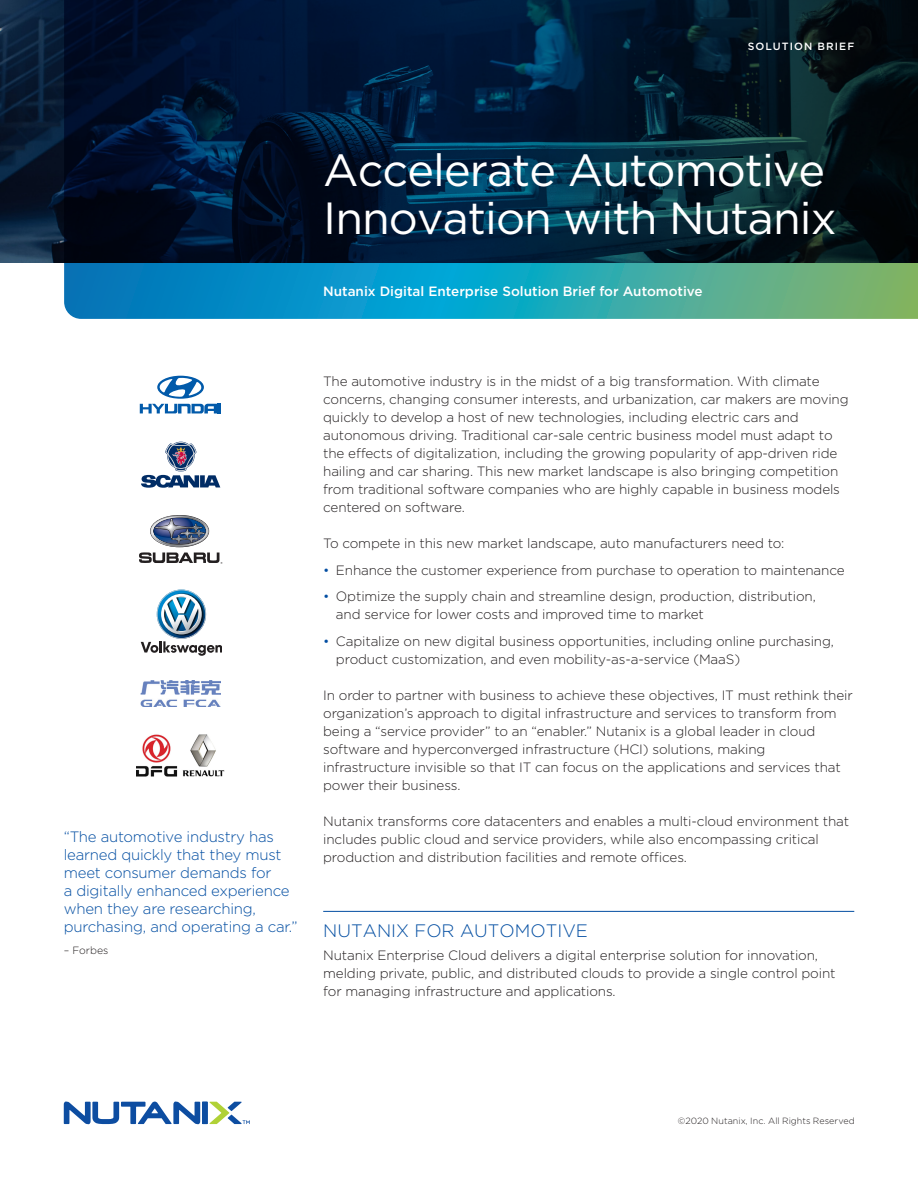
<style>
.page{position:relative;width:918px;height:1188px;background:#fff}
.page>*{position:absolute;margin:0;border:0;box-sizing:border-box;transform-origin:0 0}
.TitleSub{font:45px/48px "Gotham";letter-spacing:-.02em;color:#fff}
.WhiteText{font:300 18px "Gotham";color:#034ea2}
.Sidebar_Bullets{font:300 15px/18px "Gotham";letter-spacing:-.015em;color:#034ea2}
.WhiteText-2{font:300 13.5px/18px "Gotham";letter-spacing:-.01em;color:#231f20}
.BodyTextBeforeBullet{font:300 13.5px/18px "Gotham";letter-spacing:-.01em;color:#231f20}
.WhiteText-3{font:500 13.5px "Gotham";color:#fff}
.BodyTextBeforeBullet-2{font:500 10.5px "Gotham";letter-spacing:.1em;color:#fff}
.Sidebar_Bullets-2{font:300 10.5px "Gotham";color:#231f20}
.t1{font:300 9px "Gotham";letter-spacing:.005em;color:#231f20}
.s1{color:#034ea2}
</style>
<div class="page">
<img style="left:0;top:0;width:64px;height:262px">
<svg style="left:210px;top:1102px;width:40px;height:22px"></svg>
<div style="left:202px;top:1102px;width:6px;height:22px;background:#0d4da1"></div>
<svg style="left:64px;top:1102px;width:136px;height:22px"></svg>
<svg style="left:64px;top:0;width:854px;height:319px;background:#093146"></svg>
<svg style="left:140px;top:376px;width:81px;height:38px"></svg>
<svg style="left:141px;top:442px;width:79px;height:46px"></svg>
<svg style="left:141px;top:590px;width:81px;height:66px"></svg>
<svg style="left:139px;top:515px;width:83px;height:49px"></svg>
<img style="left:136px;top:734px;width:89px;height:43px">
<img style="left:140px;top:681px;width:81px;height:26px">
<hr style="left:323px;top:911px;width:531px;height:1px;background:#034ea2">
<p class="BodyTextBeforeBullet-2" style="left:748px;top:39px;width:108px">SOLUTION BRIEF</p>
<p class="TitleSub" style="left:323px;top:145px;width:515px">Accelerate Automotive<br>Innovation with Nutanix</p>
<p class="WhiteText-3" style="left:323px;top:282px;width:381px">Nutanix Digital Enterprise Solution Brief for Automotive</p>
<p class="Sidebar_Bullets" style="left:64px;top:828px;width:235px">“The automotive industry has learned quickly that they must meet consumer demands for<br>a digitally enhanced experience when they are researching, purchasing, and operating a car.”</p>
<p class="Sidebar_Bullets-2" style="left:64px;top:943px;width:46px">– Forbes</p>
<p class="WhiteText-2" style="left:323px;top:372px;width:527px">The automotive industry is in the midst of a big transformation. With climate concerns, changing consumer interests, and urbanization, car makers are moving quickly to develop a host of new technologies, including electric cars and autonomous driving. Traditional car-sale centric business model must adapt to the effects of digitalization, including the growing popularity of app-driven ride hailing and car sharing. This new market landscape is also bringing competition from traditional software companies who are highly capable in business models centered on software.</p>
<p class="WhiteText-2" style="left:323px;top:534px;width:463px">To compete in this new market landscape, auto manufacturers need to:</p>
<p class="BodyTextBeforeBullet" style="left:323px;top:561px;width:523px"><span class="s1">•</span> Enhance the customer experience from purchase to operation to maintenance</p>
<p class="BodyTextBeforeBullet" style="left:336px;top:587px;width:481px;text-indent:-13px"><span class="s1">•</span> Optimize the supply chain and streamline design, production, distribution, and service for lower costs and improved time to market</p>
<p class="BodyTextBeforeBullet" style="left:336px;top:632px;width:499px;text-indent:-13px"><span class="s1">•</span> Capitalize on new digital business opportunities, including online purchasing, product customization, and even mobility-as-a-service (MaaS)</p>
<p class="WhiteText-2" style="left:323px;top:686px;width:531px">In order to partner with business to achieve these objectives, IT must rethink their organization’s approach to digital infrastructure and services to transform from being a “service provider” to an “enabler.” Nutanix is a global leader in cloud software and hyperconverged infrastructure (HCI) solutions, making infrastructure invisible so that IT can focus on the applications and services that power their business.</p>
<p class="WhiteText-2" style="left:323px;top:812px;width:528px">Nutanix transforms core datacenters and enables a multi-cloud environment that includes public cloud and service providers, while also encompassing critical production and distribution facilities and remote offices.</p>
<p class="WhiteText" style="left:323px;top:920px;width:266px">NUTANIX FOR AUTOMOTIVE</p>
<p class="WhiteText-2" style="left:323px;top:945px;width:514px">Nutanix Enterprise Cloud delivers a digital enterprise solution for innovation, melding private, public, and distributed clouds to provide a single control point for managing infrastructure and applications.</p>
<p class="t1" style="left:678px;top:1115px;width:179px">©2020 Nutanix, Inc. All Rights Reserved</p>
</div>
